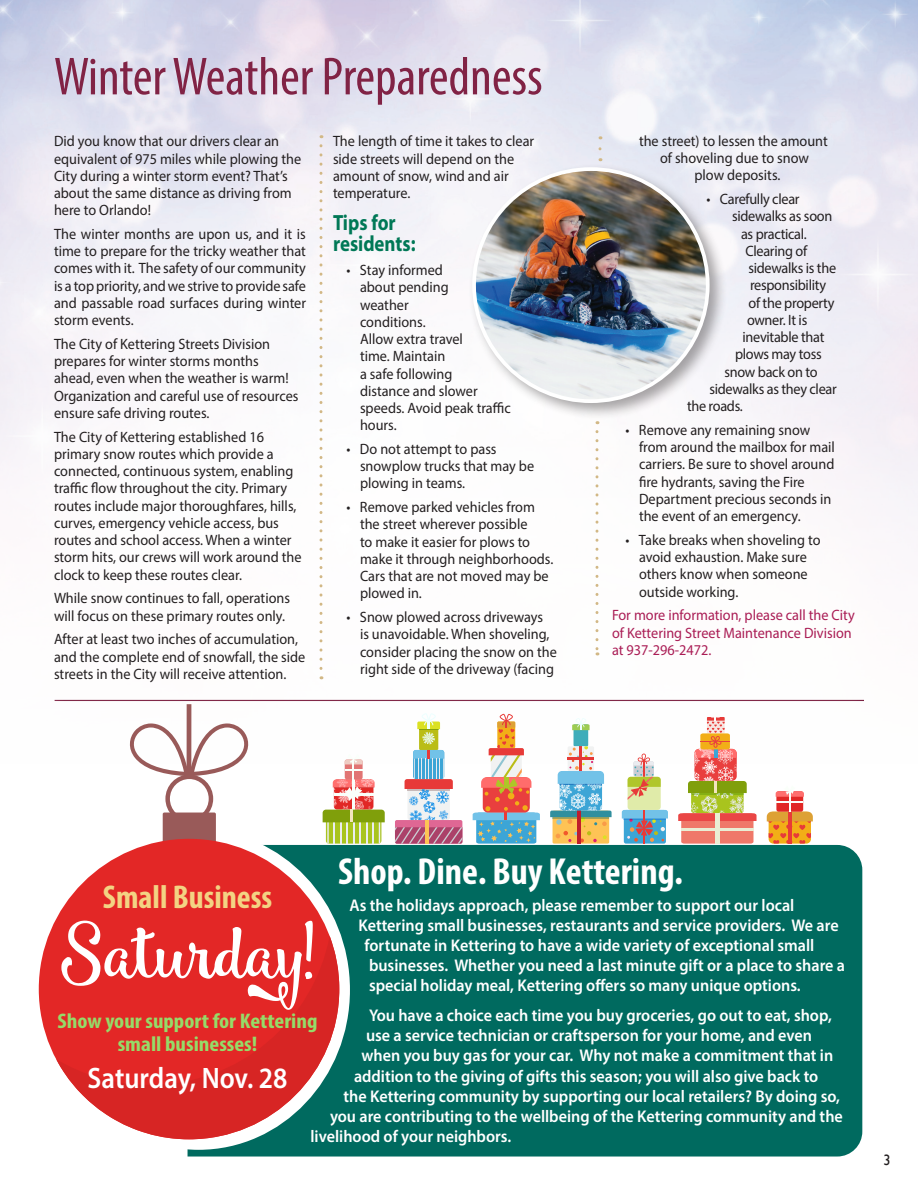
<style>
.page{position:relative;width:918px;height:1188px;background:#fff}
.page>*{position:absolute;margin:0;border:0;box-sizing:border-box;transform-origin:0 0}
.Headline_right_page{font:74.4px "Smoothie Shoppe";letter-spacing:-.07em;color:#fff}
.Headline_right_page-2{font:condensed 54px "Myriad Pro";color:#812345}
.Headline_left_page_c{font:700 condensed 37.8px "Myriad Pro";color:#fff}
.Headline_right_page-3{font:700 condensed 33.15px "Myriad Pro";color:#f3d383}
.Body_text{font:600 29.7px "Myriad Pro";color:#fff;scale:.9 1}
.Subhead{font:700 22.05px/21px "Myriad Pro";color:#007856;scale:.86 1}
.Body_text-2{font:700 condensed 21.15px/23.2px "Myriad Pro";color:#96db68;text-align:center;scale:1.1 1}
.Body_text-3{font:600 16.95px "Myriad Pro";color:#fff;scale:.95 1}
.Body_text-4{font:15px/17.2px "Myriad Pro";color:#231f20;scale:.95 1}
.bullet{font:15px/17.2px "Myriad Pro";color:#231f20;scale:.95 1}
.bullet-2{font:15px "Myriad Pro";letter-spacing:-.02em;color:#231f20;scale:.95 1}
.Body_text-5{font:15px/17.2px "Myriad Pro";color:#aa1d55;scale:.95 1}
.Body_text-6{font:15px "Gill Sans";color:#231f20;scale:.95 1}
</style>
<div class="page">
<svg style="left:320px;top:146px;width:2px;height:533px"></svg>
<svg style="left:598px;top:149px;width:4px;height:12px"></svg>
<div style="left:188px;top:845px;width:674px;height:312px;background:#006a5f"></div>
<div style="left:47px;top:830px;width:303px;height:320px;background:#fff;border-radius:50%"></div>
<hr style="left:187px;top:704px;width:4px;height:73px;background:#995a59">
<svg style="left:129px;top:723px;width:120px;height:119px"></svg>
<div style="left:39px;top:839px;width:300px;height:300px;background:#e32726;border-radius:50%"></div>
<svg style="left:56px;top:936px;width:283px;height:203px"></svg>
<div style="left:395px;top:820px;width:67px;height:24px;background:#df6794;border-radius:2px"></div>
<svg style="left:395px;top:827px;width:67px;height:17px"></svg>
<hr style="left:425px;top:820px;width:4px;height:24px;background:#fec355">
<svg style="left:405px;top:713px;width:48px;height:107px"></svg>
<div style="left:624px;top:810px;width:42px;height:34px;background:#3ca5d6;border-radius:2px"></div>
<hr style="left:644px;top:810px;width:1px;height:34px;background:#e83a37">
<svg style="left:622px;top:810px;width:46px;height:32px"></svg>
<div style="left:628px;top:777px;width:33px;height:33px;background:#e0eba9;border-radius:3px"></div>
<svg style="left:628px;top:754px;width:33px;height:46px"></svg>
<svg style="left:323px;top:754px;width:62px;height:90px"></svg>
<svg style="left:678px;top:717px;width:79px;height:127px"></svg>
<div style="left:715px;top:813px;width:5px;height:31px;background:#e9eed4"></div>
<hr style="left:681px;top:828px;width:72px;height:3px;background:#e9eed4">
<svg style="left:473px;top:714px;width:67px;height:130px"></svg>
<svg style="left:767px;top:812px;width:46px;height:32px"></svg>
<hr style="left:789px;top:812px;width:3px;height:32px;background:#e83a37">
<div style="left:776px;top:791px;width:27px;height:21px;background:#e12826;border-radius:2px"></div>
<hr style="left:789px;top:791px;width:2px;height:21px;background:#fafffa">
<hr style="left:776px;top:801px;width:27px;height:2px;background:#fafffa">
<svg style="left:776px;top:791px;width:28px;height:6px"></svg>
<div style="left:553px;top:811px;width:56px;height:33px;background:#fec355;border-radius:2px"></div>
<hr style="left:578px;top:810px;width:3px;height:34px;background:#bf1e2c">
<svg style="left:550px;top:746px;width:62px;height:96px"></svg>
<hr style="left:579px;top:746px;width:3px;height:25px;background:#e63936">
<hr style="left:568px;top:758px;width:26px;height:2px;background:#e63936">
<div style="left:574px;top:724px;width:14px;height:22px;background:#3fadba"></div>
<svg style="left:572px;top:718px;width:18px;height:12px"></svg>
<div style="left:468px;top:163px;width:259px;height:258px;background:#231f20;opacity:.4"></div>
<img style="left:474px;top:169px;width:234px;height:232px">
<svg style="left:596px;top:432px;width:2px;height:223px"></svg>
<div style="left:53px;top:698px;width:811px;height:5px;background:#231f20;opacity:.75"></div>
<p class="Headline_right_page-2" style="left:54px;top:44px;width:490px">Winter Weather Preparedness</p>
<p class="Body_text-4" style="left:54px;top:132px;width:262px">Did you know that our drivers clear an equivalent of 975 miles while plowing the City during a winter storm event? That’s about the same distance as driving from here to Orlando!</p>
<p class="Body_text-4" style="left:54px;top:225px;width:267px;text-align:justify">The winter months are upon us, and it is time to prepare for the tricky weather that comes with it. The safety of our community is a top priority, and we strive to provide safe and passable road surfaces during winter storm events.</p>
<p class="Body_text-4" style="left:54px;top:335px;width:259px">The City of Kettering Streets Division prepares for winter storms months ahead, even when the weather is warm!<br>Organization and careful use of resources ensure safe driving routes.</p>
<p class="Body_text-4" style="left:54px;top:428px;width:262px">The City of Kettering established 16 primary snow routes which provide a connected, continuous system, enabling traffic flow throughout the city. Primary routes include major thoroughfares, hills, curves, emergency vehicle access, bus routes and school access. When a winter storm hits, our crews will work around the clock to keep these routes clear.</p>
<p class="Body_text-4" style="left:54px;top:590px;width:250px">While snow continues to fall, operations will focus on these primary routes only.</p>
<p class="Body_text-4" style="left:54px;top:631px;width:266px">After at least two inches of accumulation, and the complete end of snowfall, the side streets in the City will receive attention.</p>
<p class="Body_text-4" style="left:333px;top:133px;width:213px">The length of time it takes to clear side streets will depend on the amount of snow, wind and air temperature.</p>
<p class="Subhead" style="left:333px;top:212px;width:98px">Tips for residents:</p>
<p class="bullet" style="left:360px;top:261px;width:160px;text-indent:-14px">• Stay informed<br>about pending<br>weather<br>conditions.<br>Allow extra travel<br>time. Maintain<br>a safe following<br>distance and slower speeds. Avoid peak traffic hours.</p>
<p class="bullet" style="left:360px;top:440px;width:185px;text-indent:-14px">• Do not attempt to pass snowplow trucks that may be plowing in teams.</p>
<p class="bullet" style="left:360px;top:498px;width:205px;text-indent:-14px">• Remove parked vehicles from the street wherever possible<br>to make it easier for plows to make it through neighborhoods.<br>Cars that are not moved may be plowed in.</p>
<p class="bullet" style="left:360px;top:608px;width:209px;text-indent:-14px">• Snow plowed across driveways<br>is unavoidable. When shoveling, consider placing the snow on the right side of the driveway (facing</p>
<p class="bullet" style="left:639px;top:132px;width:200px;text-align:center">the street) to lessen the amount of shoveling due to snow<br>plow deposits.</p>
<p class="bullet-2" style="left:706px;top:190px;width:99px">• Carefully clear</p>
<p class="bullet-2" style="left:732px;top:207px;width:107px">sidewalks as soon</p>
<p class="bullet-2" style="left:741px;top:224px;width:71px">as practical.</p>
<p class="bullet-2" style="left:746px;top:242px;width:66px">Clearing of</p>
<p class="bullet-2" style="left:748px;top:259px;width:94px">sidewalks is the</p>
<p class="bullet-2" style="left:750px;top:276px;width:82px">responsibility</p>
<p class="bullet-2" style="left:748px;top:293px;width:92px">of the property</p>
<p class="bullet-2" style="left:747px;top:311px;width:65px">owner. It is</p>
<p class="bullet-2" style="left:742px;top:328px;width:88px">inevitable that</p>
<p class="bullet-2" style="left:735px;top:345px;width:93px">plows may toss</p>
<p class="bullet-2" style="left:724px;top:362px;width:99px">snow back on to</p>
<p class="bullet-2" style="left:710px;top:380px;width:136px">sidewalks as they clear</p>
<p class="bullet-2" style="left:687px;top:397px;width:60px">the roads.</p>
<p class="bullet" style="left:639px;top:421px;width:208px;text-indent:-14px">• Remove any remaining snow from around the mailbox for mail carriers. Be sure to shovel around fire hydrants, saving the Fire<br>Department precious seconds in the event of an emergency.</p>
<p class="bullet" style="left:639px;top:531px;width:193px;text-indent:-14px">• Take breaks when shoveling to avoid exhaustion. Make sure others know when someone outside working.</p>
<p class="Body_text-5" style="left:612px;top:607px;width:257px">For more information, please call the City of Kettering Street Maintenance Division at 937-296-2472.</p>
<p class="Headline_left_page_c" style="left:338px;top:848px;width:346px">Shop. Dine. Buy Kettering.</p>
<p class="Headline_right_page-3" style="left:103px;top:876px;width:171px">Small Business</p>
<p class="Headline_right_page" style="left:59px;top:907px;width:258px">Saturday!</p>
<p class="Body_text-2" style="left:58px;top:1009px;width:238px">Show your support for Kettering small businesses!</p>
<p class="Body_text" style="left:88px;top:1059px;width:224px">Saturday, Nov. 28</p>
<p class="Body_text-3" style="left:350px;top:894px;width:470px">As the holidays approach, please remember to support our local</p>
<p class="Body_text-3" style="left:358px;top:914px;width:507px">Kettering small businesses, restaurants and service providers. We are</p>
<p class="Body_text-3" style="left:364px;top:934px;width:475px">fortunate in Kettering to have a wide variety of exceptional small</p>
<p class="Body_text-3" style="left:369px;top:954px;width:503px">businesses. Whether you need a last minute gift or a place to share a</p>
<p class="Body_text-3" style="left:369px;top:974px;width:456px">special holiday meal, Kettering offers so many unique options.</p>
<p class="Body_text-3" style="left:369px;top:1005px;width:489px">You have a choice each time you buy groceries, go out to eat, shop,</p>
<p class="Body_text-3" style="left:366px;top:1025px;width:471px">use a service technician or craftsperson for your home, and even</p>
<p class="Body_text-3" style="left:362px;top:1045px;width:498px">when you buy gas for your car. Why not make a commitment that in</p>
<p class="Body_text-3" style="left:354px;top:1065px;width:490px">addition to the giving of gifts this season; you will also give back to</p>
<p class="Body_text-3" style="left:344px;top:1085px;width:524px">the Kettering community by supporting our local retailers? By doing so,</p>
<p class="Body_text-3" style="left:330px;top:1105px;width:541px">you are contributing to the wellbeing of the Kettering community and the</p>
<p class="Body_text-3" style="left:310px;top:1125px;width:213px">livelihood of your neighbors.</p>
<p class="Body_text-6" style="left:884px;top:1151px;width:9px">3</p>
</div>
